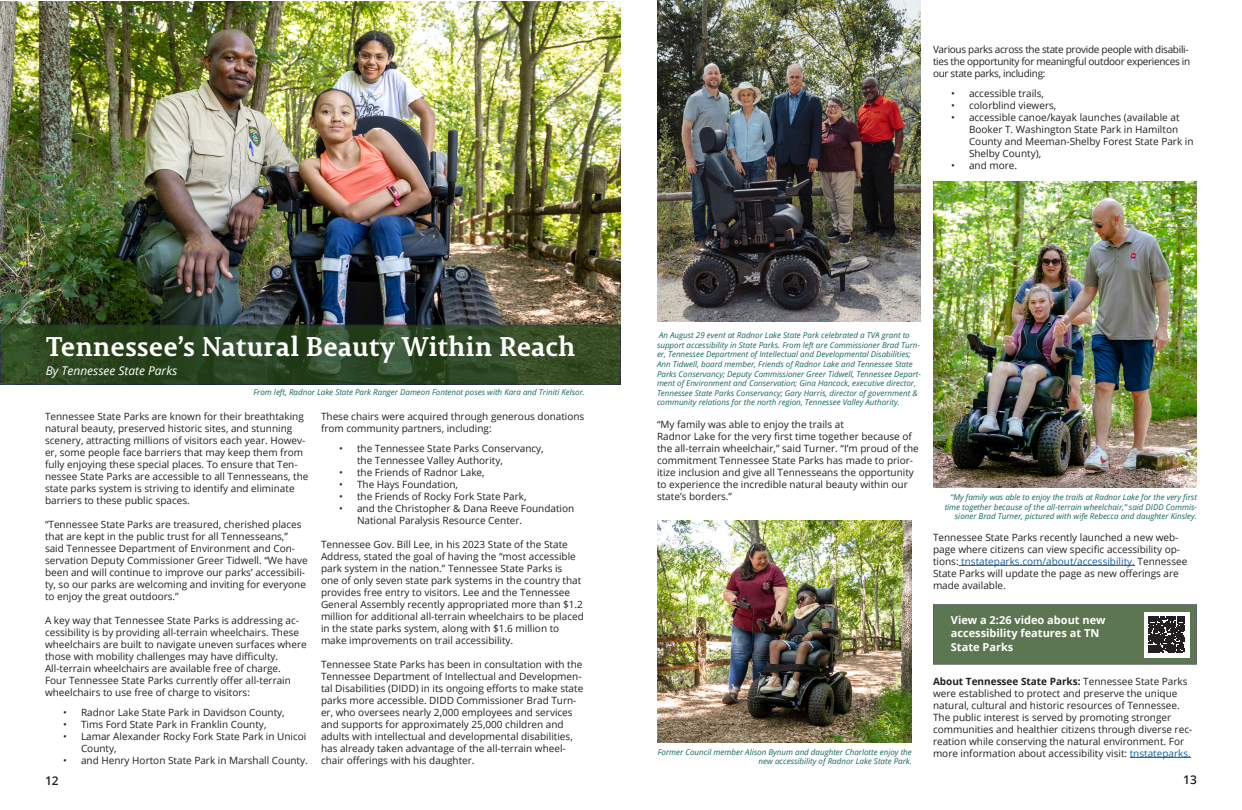
<style>
.page{position:relative;width:1242px;height:810px;background:#fff}
.page>*{position:absolute;margin:0;border:0;box-sizing:border-box;transform-origin:0 0}
.t1{font:700 27px "Permian Slab Serif Typeface";color:#fff}
.t2{font:italic 12px "Open Sans";color:#fff}
.t3{font:600 12px "Open Sans";color:#231f20}
.t4{font:700 11px/13.2px "Open Sans";color:#fff}
.t5{font:10px/12px "Open Sans";color:#231f20}
.t6{font:10px/12px "Open Sans";letter-spacing:-.03em;color:#231f20}
.t7{font:italic 8px/9.6px "Open Sans";color:#12685d;text-align:right}
.s1{color:#175d9e}
.s2{font-weight:700}
</style>
<div class="page">
<hr style="left:959px;top:565px;width:176px;height:1px;background:#175d9e">
<hr style="left:1130px;top:757px;width:61px;height:1px;background:#175d9e">
<img style="left:0;top:1px;width:621px;height:324px">
<svg style="left:0;top:325px;width:621px;height:60px;background:#2e4724"></svg>
<img style="left:657px;top:0;width:264px;height:321px">
<img style="left:933px;top:181px;width:264px;height:307px">
<img style="left:657px;top:520px;width:255px;height:223px">
<div style="left:933px;top:604px;width:264px;height:61px;background:#5d7652"></div>
<div style="left:1144px;top:612px;width:45px;height:45px;background:#fff"></div>
<svg style="left:1149px;top:616px;width:36px;height:37px"></svg>
<p class="t1" style="left:46px;top:324px;width:531px">Tennessee’s Natural Beauty Within Reach</p>
<p class="t2" style="left:46px;top:362px;width:133px">By Tennessee State Parks</p>
<p class="t7" style="left:253px;top:387px;width:333px">From left, Radnor Lake State Park Ranger Dameon Fontenot poses with Kara and Triniti Kelsor.</p>
<p class="t5" style="left:45px;top:410px;width:265px">Tennessee State Parks are known for their breathtaking natural beauty, preserved historic sites, and stunning scenery, attracting millions of visitors each year. Howev&shy;er, some people face barriers that may keep them from fully enjoying these special places. To ensure that Ten&shy;nessee State Parks are accessible to all Tennesseans, the state parks system is striving to identify and eliminate barriers to these public spaces.</p>
<p class="t5" style="left:45px;top:518px;width:264px">“Tennessee State Parks are treasured, cherished places that are kept in the public trust for all Tennesseans,” said Tennessee Department of Environment and Con&shy;servation Deputy Commissioner Greer Tidwell. “We have been and will continue to improve our parks’ accessibili&shy;ty, so our parks are welcoming and inviting for everyone to enjoy the great outdoors.”</p>
<p class="t5" style="left:45px;top:614px;width:263px">A key way that Tennessee State Parks is addressing ac&shy;cessibility is by providing all-terrain wheelchairs. These wheelchairs are built to navigate uneven surfaces where those with mobility challenges may have difficulty.<br>All-terrain wheelchairs are available free of charge.</p>
<p class="t5" style="left:45px;top:674px;width:248px">Four Tennessee State Parks currently offer all-terrain wheelchairs to use free of charge to visitors:</p>
<p class="t5" style="left:63px;top:706px;width:223px">• Radnor Lake State Park in Davidson County,</p>
<p class="t5" style="left:63px;top:718px;width:205px">• Tims Ford State Park in Franklin County,</p>
<p class="t5" style="left:81px;top:730px;width:227px;text-indent:-18px">• Lamar Alexander Rocky Fork State Park in Unicoi<br>County,</p>
<p class="t5" style="left:63px;top:754px;width:246px">• and Henry Horton State Park in Marshall County.</p>
<p class="t5" style="left:321px;top:410px;width:265px">These chairs were acquired through generous donations from community partners, including:</p>
<p class="t5" style="left:357px;top:442px;width:188px;text-indent:-18px">• the Tennessee State Parks Conservancy, the Tennessee Valley Authority,</p>
<p class="t5" style="left:339px;top:466px;width:147px">• the Friends of Radnor Lake,</p>
<p class="t5" style="left:339px;top:478px;width:121px">• The Hays Foundation,</p>
<p class="t5" style="left:339px;top:490px;width:189px">• the Friends of Rocky Fork State Park,</p>
<p class="t5" style="left:357px;top:502px;width:219px;text-indent:-18px">• and the Christopher &amp; Dana Reeve Foundation<br>National Paralysis Resource Center.</p>
<p class="t5" style="left:321px;top:538px;width:264px">Tennessee Gov. Bill Lee, in his 2023 State of the State Address, stated the goal of having the “most accessible park system in the nation.” Tennessee State Parks is<br>one of only seven state park systems in the country that provides free entry to visitors. Lee and the Tennessee General Assembly recently appropriated more than $1.2 million for additional all-terrain wheelchairs to be placed in the state parks system, along with $1.6 million to make improvements on trail accessibility.</p>
<p class="t5" style="left:321px;top:658px;width:264px">Tennessee State Parks has been in consultation with the Tennessee Department of Intellectual and Developmen&shy;tal Disabilities (DIDD) in its ongoing efforts to make state parks more accessible. DIDD Commissioner Brad Turn&shy;er, who oversees nearly 2,000 employees and services and supports for approximately 25,000 children and adults with intellectual and developmental disabilities, has already taken advantage of the all-terrain wheel&shy;chair offerings with his daughter.</p>
<p class="t6" style="left:933px;top:43px;width:259px">Various parks across the state provide people with disabili&shy;ties the opportunity for meaningful outdoor experiences in our state parks, including:</p>
<p class="t5" style="left:951px;top:87px;width:95px">• accessible trails,</p>
<p class="t5" style="left:951px;top:99px;width:107px">• colorblind viewers,</p>
<p class="t5" style="left:969px;top:111px;width:226px;text-indent:-18px">• accessible canoe/kayak launches (available at Booker T. Washington State Park in Hamilton County and Meeman-Shelby Forest State Park in Shelby County),</p>
<p class="t5" style="left:951px;top:159px;width:68px">• and more.</p>
<p class="t7" style="left:657px;top:330px;width:265px;text-align:left">An August 29 event at Radnor Lake State Park celebrated a TVA grant to support accessibility in State Parks. From left are Commissioner Brad Turn&shy;er, Tennessee Department of Intellectual and Developmental Disabilities; Ann Tidwell, board member, Friends of Radnor Lake and Tennessee State Parks Conservancy; Deputy Commissioner Greer Tidwell, Tennessee Depart&shy;ment of Environment and Conservation; Gina Hancock, executive director, Tennessee State Parks Conservancy; Gary Harris, director of government &amp; community relations for the north region, Tennessee Valley Authority.</p>
<p class="t5" style="left:657px;top:418px;width:188px">“My family was able to enjoy the trails at</p>
<p class="t5" style="left:657px;top:430px;width:263px">Radnor Lake for the very first time together because of the all-terrain wheelchair,” said Turner. “I’m proud of the commitment Tennessee State Parks has made to prior&shy;itize inclusion and give all Tennesseans the opportunity to experience the incredible natural beauty within our state’s borders.”</p>
<p class="t7" style="left:658px;top:747px;width:256px">Former Council member Alison Bynum and daughter Charlotte enjoy the new accessibility of Radnor Lake State Park.</p>
<p class="t7" style="left:945px;top:492px;width:254px">“My family was able to enjoy the trails at Radnor Lake for the very first time together because of the all-terrain wheelchair,” said DIDD Commis&shy;sioner Brad Turner, pictured with wife Rebecca and daughter Kinsley.</p>
<p class="t5" style="left:933px;top:531px;width:256px">Tennessee State Parks recently launched a new web&shy;page where citizens can view specific accessibility op&shy;tions: <span class="s1">tnstateparks.com/about/accessibility.</span> Tennessee State Parks will update the page as new offerings are made available.</p>
<p class="t4" style="left:951px;top:613px;width:156px">View a 2:26 video about new accessibility features at TN<br>State Parks</p>
<p class="t5" style="left:933px;top:675px;width:261px"><span class="s2">About Tennessee State Parks:</span> Tennessee State Parks were established to protect and preserve the unique natural, cultural and historic resources of Tennessee.<br>The public interest is served by promoting stronger communities and healthier citizens through diverse rec&shy;reation while conserving the natural environment. For more information about accessibility visit: <span class="s1">tnstateparks.</span></p>
<p class="t3" style="left:45px;top:773px;width:15px">12</p>
<p class="t3" style="left:1183px;top:771px;width:15px">13</p>
</div>
